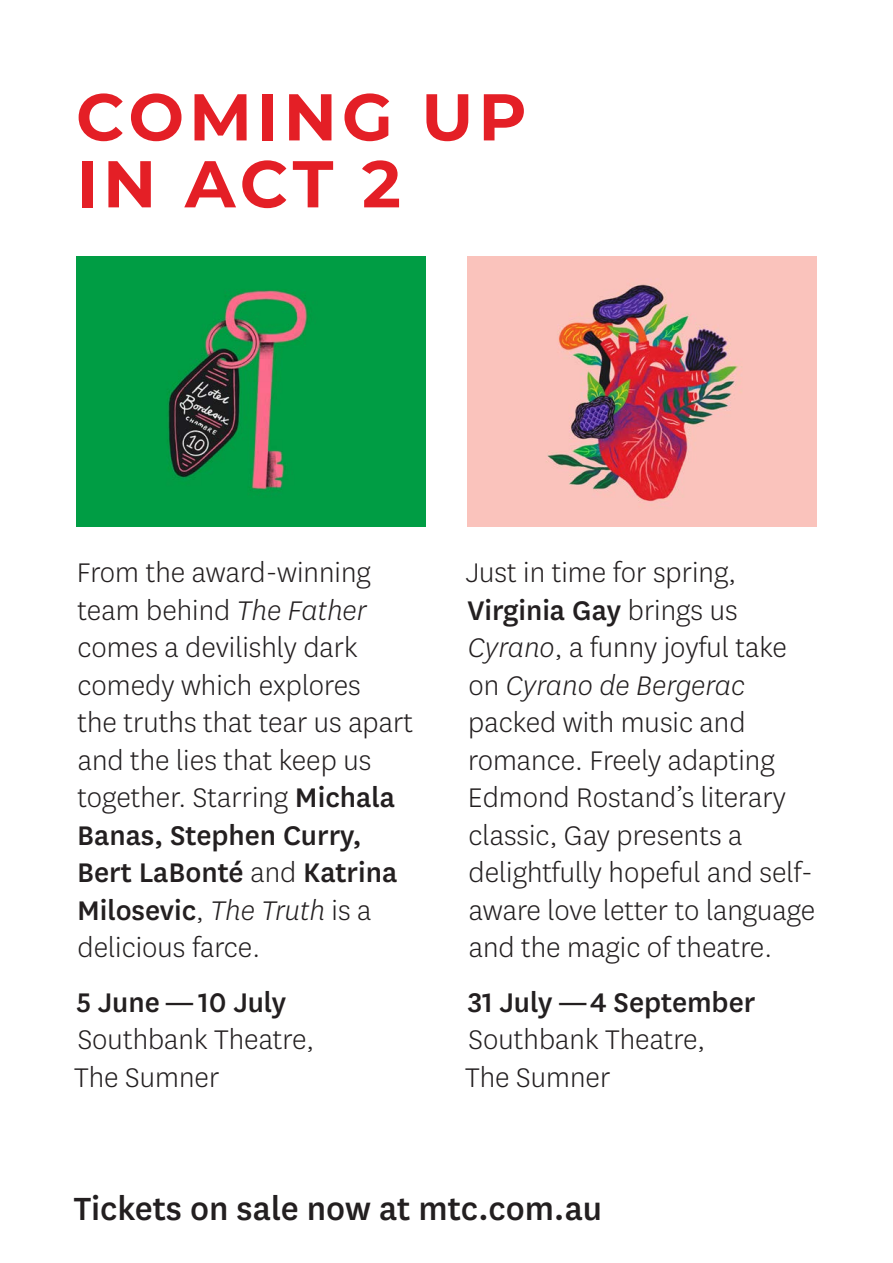
<style>
.page{position:relative;width:893px;height:1263px;background:#fff}
.page>*{position:absolute;margin:0;border:0;box-sizing:border-box;transform-origin:0 0}
.Head_2{font:700 66px/66.9px "Montserrat";letter-spacing:.075em;color:#e41f26}
.Body{font:500 37.5px "National";color:#231f20}
.Body-2{font:300 31.5px/37.5px "National";color:#231f20}
.s1{font-style:italic}
.s2{font-weight:500}
</style>
<div class="page">
<img style="left:77px;top:257px;width:348px;height:270px">
<img style="left:467px;top:257px;width:349px;height:270px">
<p class="Head_2" style="left:76px;top:80px;width:452px">COMING UP<br>IN ACT 2</p>
<p class="Body-2" style="left:77px;top:553px;width:338px">From the award-winning team behind <span class="s1">The Father </span>comes a devilishly dark comedy which explores<br>the truths that tear us apart and the lies that keep us together. Starring <span class="s2">Michala<br>Banas, Stephen Curry,<br>Bert LaBonté</span> and <span class="s2">Katrina<br>Milosevic</span>, <span class="s1">The Truth</span> is a delicious farce.</p>
<p class="Body-2" style="left:74px;top:982px;width:241px"><span class="s2">5 June —10 July<br></span>Southbank Theatre,<br>The Sumner</p>
<p class="Body-2" style="left:466px;top:553px;width:351px">Just in time for spring,<br><span class="s2">Virginia Gay</span> brings us<br><span class="s1">Cyrano</span>, a funny joyful take on <span class="s1">Cyrano de Bergerac </span>packed with music and romance. Freely adapting<br>Edmond Rostand’s literary classic, Gay presents a delightfully hopeful and self&shy;aware love letter to language and the magic of theatre.</p>
<p class="Body-2" style="left:465px;top:982px;width:292px"><span class="s2">31 July —4 September<br></span>Southbank Theatre,<br>The Sumner</p>
<p class="Body" style="left:74px;top:1183px;width:530px">Tickets on sale now at mtc.com.au</p>
</div>
